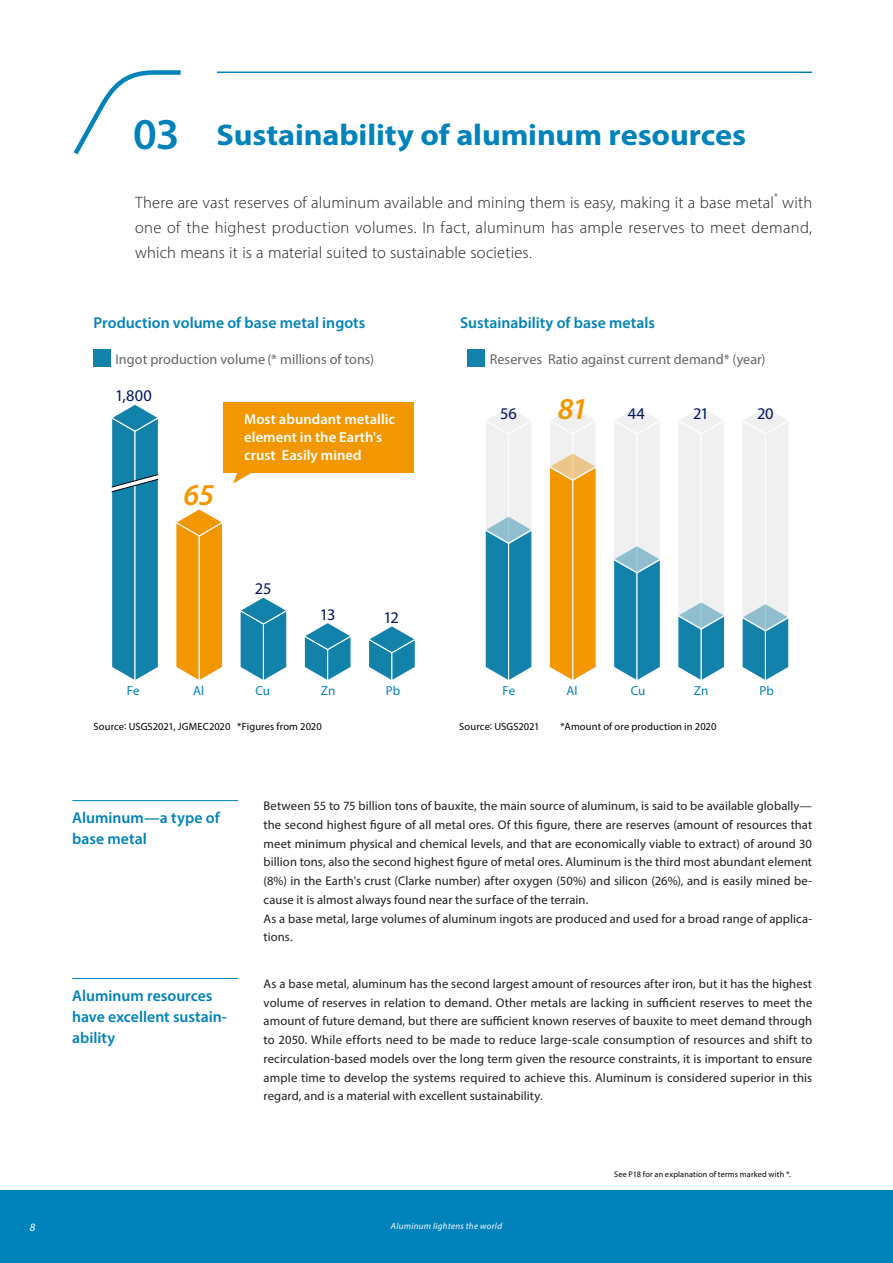
<style>
.page{position:relative;width:893px;height:1263px;background:#fff}
.page>*{position:absolute;margin:0;border:0;box-sizing:border-box;transform-origin:0 0}
.t1{font:italic 600 30.45px "Myriad Pro";color:#f39700}
.t2{font:700 30px "Myriad Pro";letter-spacing:-.005em;color:#0082ba;scale:1.08 1}
.t3{font:300 16.5px/24.8px "Myriad Pro";letter-spacing:.01em;color:#1f1e1d;text-align:justify}
.t4{font:16.35px "Myriad Pro";letter-spacing:-.01em;color:#00145a}
.t5{font:600 15.75px/21px "Myriad Pro";color:#0082ba}
.t6{font:600 14.55px/17.7px "Myriad Pro";letter-spacing:.005em;color:#fff}
.t7{font:14.1px "Myriad Pro";color:#656464}
.t8{font:13.05px "Myriad Pro";letter-spacing:-.005em;color:#0082ba}
.t9{font:12.6px/18.8px "Myriad Pro";letter-spacing:.005em;color:#1f1e1d;text-align:justify}
.t10{font:italic 11.25px "Myriad Pro";color:#fff}
.t11{font:10.5px "Myriad Pro";letter-spacing:.01em;color:#000}
.t12{font:300 9.6px "Myriad Pro";color:#1f1e1d}
.t13{font:italic 9px "Myriad Pro";letter-spacing:.035em;color:#fff}
.t14{font:8.25px "Myriad Pro";letter-spacing:.015em;color:#000}
.s1{font-weight:600;font-size:44.25px}
.s2{font-family:"Axis Pro N"}
</style>
<div class="page">
<div style="left:0;top:1191px;width:893px;height:72px;background:#0082ba"></div>
<hr style="left:217px;top:72px;width:595px;height:1px;background:#0082ba">
<svg style="left:73px;top:70px;width:108px;height:85px"></svg>
<div style="left:223px;top:403px;width:191px;height:70px;background:#f39700"></div>
<div style="left:94px;top:349px;width:17px;height:17px;background:#1282ab"></div>
<div style="left:467px;top:349px;width:18px;height:17px;background:#1282ab"></div>
<svg style="left:111px;top:405px;width:48px;height:275px;background:#3594b6"></svg>
<svg style="left:175px;top:509px;width:48px;height:171px;background:#f4a627"></svg>
<svg style="left:550px;top:408px;width:47px;height:272px"></svg>
<svg style="left:614px;top:408px;width:46px;height:272px"></svg>
<svg style="left:677px;top:408px;width:48px;height:272px"></svg>
<svg style="left:742px;top:408px;width:47px;height:272px"></svg>
<svg style="left:240px;top:597px;width:47px;height:83px"></svg>
<svg style="left:304px;top:623px;width:47px;height:57px"></svg>
<svg style="left:369px;top:626px;width:47px;height:54px"></svg>
<svg style="left:233px;top:473px;width:18px;height:10px"></svg>
<svg style="left:485px;top:408px;width:47px;height:272px"></svg>
<hr style="left:72px;top:978px;width:166px;height:1px;background:#0082ba">
<hr style="left:72px;top:800px;width:166px;height:1px;background:#0082ba">
<h2 class="t2" style="left:133px;top:115px;width:569px"><span class="s1">03</span> Sustainability of aluminum resources</h2>
<p class="t12" style="left:774px;top:191px;width:5px">*</p>
<h3 class="t3" style="left:135px;top:190px;width:679px;text-indent:647px">with one of the highest production volumes. In fact, aluminum has ample reserves to meet demand, which means it is a material suited to sustainable societies.</h3>
<h3 class="t3" style="left:135px;top:190px;width:641px">There are vast reserves of aluminum available and mining them is easy, making it a base metal</h3>
<p class="t5" style="left:94px;top:312px;width:273px">Production volume of base metal ingots</p>
<p class="t5" style="left:460px;top:312px;width:196px">Sustainability of base metals</p>
<p class="t7" style="left:116px;top:350px;width:260px">Ingot production volume (* millions of tons)</p>
<p class="t7" style="left:490px;top:350px;width:277px">Reserves Ratio against current demand* (year)</p>
<p class="t4" style="left:115px;top:385px;width:38px">1,800</p>
<h1 class="t1" style="left:558px;top:389px;width:31px">81</h1>
<p class="t4" style="left:693px;top:403px;width:17px">21</p>
<p class="t4" style="left:757px;top:403px;width:18px">20</p>
<p class="t4" style="left:500px;top:403px;width:18px">56</p>
<p class="t4" style="left:628px;top:403px;width:19px">44</p>
<p class="t6" style="left:244px;top:410px;width:152px">Most abundant metallic element in the Earth's crust Easily mined</p>
<h1 class="t1" style="left:183px;top:476px;width:32px">65</h1>
<p class="t8" style="left:127px;top:683px;width:14px">Fe</p>
<p class="t8" style="left:193px;top:683px;width:13px">Al</p>
<p class="t4" style="left:255px;top:578px;width:18px">25</p>
<p class="t8" style="left:255px;top:683px;width:16px">Cu</p>
<p class="t4" style="left:320px;top:604px;width:17px">13</p>
<p class="t8" style="left:321px;top:683px;width:16px">Zn</p>
<p class="t4" style="left:383px;top:607px;width:17px">12</p>
<p class="t8" style="left:386px;top:683px;width:16px">Pb</p>
<p class="t8" style="left:502px;top:683px;width:14px">Fe</p>
<p class="t8" style="left:566px;top:683px;width:13px">Al</p>
<p class="t8" style="left:631px;top:683px;width:16px">Cu</p>
<p class="t8" style="left:694px;top:683px;width:16px">Zn</p>
<p class="t11" style="left:94px;top:720px;width:230px">Source: USGS2021, JGMEC2020 *Figures from 2020</p>
<p class="t11" style="left:459px;top:720px;width:259px">Source: USGS2021<span class="s2">　　</span>*Amount of ore production in 2020</p>
<p class="t8" style="left:760px;top:683px;width:16px">Pb</p>
<p class="t5" style="left:72px;top:807px;width:149px">Aluminum—a type of base metal</p>
<p class="t9" style="left:264px;top:796px;width:550px;text-align:left">Between 55 to 75 billion tons of bauxite, the main source of aluminum, is said to be available globally— the second highest figure of all metal ores. Of this figure, there are reserves (amount of resources that meet minimum physical and chemical levels, and that are economically viable to extract) of around 30 billion tons, also the second highest figure of metal ores. Aluminum is the third most abundant element (8%) in the Earth's crust (Clarke number) after oxygen (50%) and silicon (26%), and is easily mined be&shy;cause it is almost always found near the surface of the terrain.<br>As a base metal, large volumes of aluminum ingots are produced and used for a broad range of applica&shy;tions.</p>
<p class="t5" style="left:72px;top:985px;width:156px">Aluminum resources have excellent sustain&shy;ability</p>
<p class="t9" style="left:264px;top:974px;width:550px">As a base metal, aluminum has the second largest amount of resources after iron, but it has the highest volume of reserves in relation to demand. Other metals are lacking in sufficient reserves to meet the amount of future demand, but there are sufficient known reserves of bauxite to meet demand through to 2050. While efforts need to be made to reduce large-scale consumption of resources and shift to recirculation-based models over the long term given the resource constraints, it is important to ensure ample time to develop the systems required to achieve this. Aluminum is considered superior in this regard, and is a material with excellent sustainability.</p>
<p class="t10" style="left:30px;top:1221px;width:7px">8</p>
<p class="t13" style="left:391px;top:1221px;width:113px">Aluminum lightens the world</p>
<p class="t14" style="left:614px;top:1169px;width:178px">See P18 for an explanation of terms marked with *.</p>
</div>
